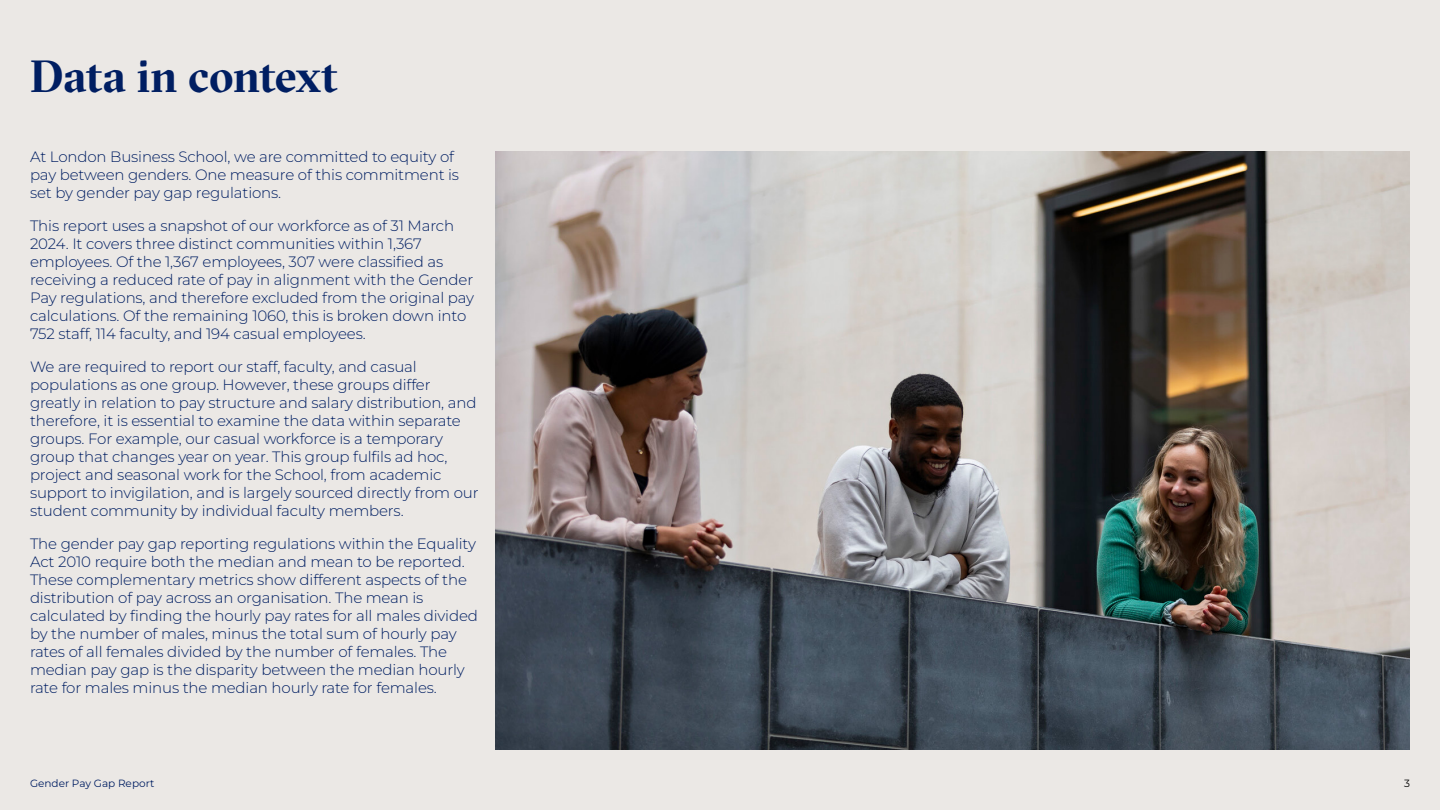
<style>
.page{position:relative;width:1440px;height:810px;background:#ebe8e5}
.page>*{position:absolute;margin:0;border:0;box-sizing:border-box;transform-origin:0 0}
.t1{font:700 45px "GT Sectra Fine";letter-spacing:-.01em;color:#001e62}
.t2{font:300 15px/18px "Montserrat";letter-spacing:-.01em;color:#001e62}
.t3{font:10.5px "Montserrat";color:#001e62}
.t4{font:10.5px "Montserrat";color:#000}
</style>
<div class="page">
<img style="left:495px;top:152px;width:915px;height:598px">
<h1 class="t1" style="left:30px;top:50px;width:309px">Data in context</h1>
<p class="t2" style="left:30px;top:147px;width:431px">At London Business School, we are committed to equity of pay between genders. One measure of this commitment is set by gender pay gap regulations.</p>
<p class="t2" style="left:30px;top:216px;width:446px">This report uses a snapshot of our workforce as of 31 March 2024. It covers three distinct communities within 1,367 employees. Of the 1,367 employees, 307 were classified as receiving a reduced rate of pay in alignment with the Gender Pay regulations, and therefore excluded from the original pay calculations. Of the remaining 1060, this is broken down into 752 staff, 114 faculty, and 194 casual employees.</p>
<p class="t2" style="left:30px;top:357px;width:450px">We are required to report our staff, faculty, and casual populations as one group. However, these groups differ greatly in relation to pay structure and salary distribution, and therefore, it is essential to examine the data within separate groups. For example, our casual workforce is a temporary group that changes year on year. This group fulfils ad hoc, project and seasonal work for the School, from academic support to invigilation, and is largely sourced directly from our student community by individual faculty members.</p>
<p class="t2" style="left:30px;top:534px;width:449px">The gender pay gap reporting regulations within the Equality Act 2010 require both the median and mean to be reported.<br>These complementary metrics show different aspects of the distribution of pay across an organisation. The mean is calculated by finding the hourly pay rates for all males divided by the number of males, minus the total sum of hourly pay rates of all females divided by the number of females. The median pay gap is the disparity between the median hourly rate for males minus the median hourly rate for females.</p>
<p class="t3" style="left:30px;top:776px;width:126px">Gender Pay Gap Report</p>
<p class="t4" style="left:1404px;top:776px;width:7px">3</p>
</div>
